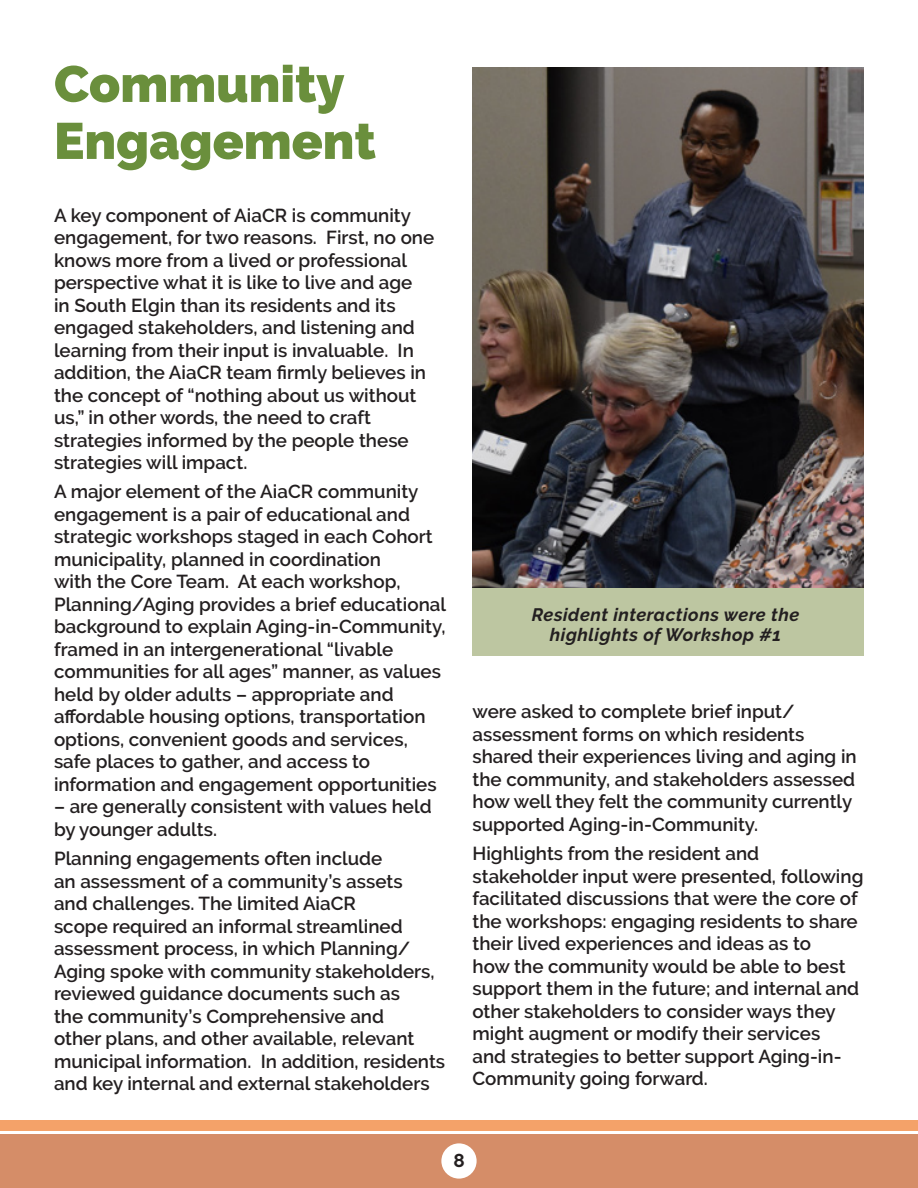
<style>
.page{position:relative;width:918px;height:1188px;background:#fff}
.page>*{position:absolute;margin:0;border:0;box-sizing:border-box;transform-origin:0 0}
.t1{font:900 51px/57px "Raleway";color:#6a8f3c}
.header1{font:600 18.75px/22.5px "Raleway";color:#231f20}
.t2{font:700 18.75px "Raleway";color:#231f20}
.body{font:italic 700 18px/20.2px "Raleway";letter-spacing:.03em;color:#231f20;text-align:center}
</style>
<div class="page">
<div style="left:0;top:1134px;width:918px;height:54px;background:#d58d68"></div>
<div style="left:0;top:1120px;width:918px;height:11px;background:#f4a269"></div>
<div style="left:441px;top:1143px;width:36px;height:36px;background:#fff;border-radius:50%"></div>
<img style="left:472px;top:68px;width:392px;height:521px">
<div style="left:472px;top:589px;width:392px;height:67px;background:#bdc6a1"></div>
<p class="t1" style="left:54px;top:56px;width:323px">Community<br>Engagement</p>
<p class="header1" style="left:54px;top:204px;width:382px">A key component of AiaCR is community engagement, for two reasons. First, no one knows more from a lived or professional perspective what it is like to live and age<br>in South Elgin than its residents and its engaged stakeholders, and listening and learning from their input is invaluable. In addition, the AiaCR team firmly believes in the concept of “nothing about us without us,” in other words, the need to craft strategies informed by the people these strategies will impact.</p>
<p class="header1" style="left:54px;top:481px;width:394px">A major element of the AiaCR community engagement is a pair of educational and strategic workshops staged in each Cohort municipality, planned in coordination<br>with the Core Team. At each workshop, Planning/Aging provides a brief educational background to explain Aging-in-Community, framed in an intergenerational “livable communities for all ages” manner, as values held by older adults – appropriate and affordable housing options, transportation options, convenient goods and services, safe places to gather, and access to information and engagement opportunities</p>
<p class="header1" style="left:54px;top:796px;width:379px">– are generally consistent with values held by younger adults.</p>
<p class="header1" style="left:54px;top:847px;width:393px">Planning engagements often include<br>an assessment of a community’s assets<br>and challenges. The limited AiaCR<br>scope required an informal streamlined assessment process, in which Planning/ Aging spoke with community stakeholders, reviewed guidance documents such as<br>the community’s Comprehensive and<br>other plans, and other available, relevant municipal information. In addition, residents and key internal and external stakeholders</p>
<p class="body" style="left:532px;top:604px;width:269px">Resident interactions were the highlights of Workshop #1</p>
<p class="header1" style="left:472px;top:701px;width:386px">were asked to complete brief input/ assessment forms on which residents shared their experiences living and aging in the community, and stakeholders assessed how well they felt the community currently supported Aging-in-Community.</p>
<p class="header1" style="left:472px;top:842px;width:393px">Highlights from the resident and stakeholder input were presented, following facilitated discussions that were the core of the workshops: engaging residents to share their lived experiences and ideas as to<br>how the community would be able to best support them in the future; and internal and other stakeholders to consider ways they might augment or modify their services<br>and strategies to better support Aging-in-Community going forward.</p>
<p class="t2" style="left:453px;top:1149px;width:13px">8</p>
</div>
